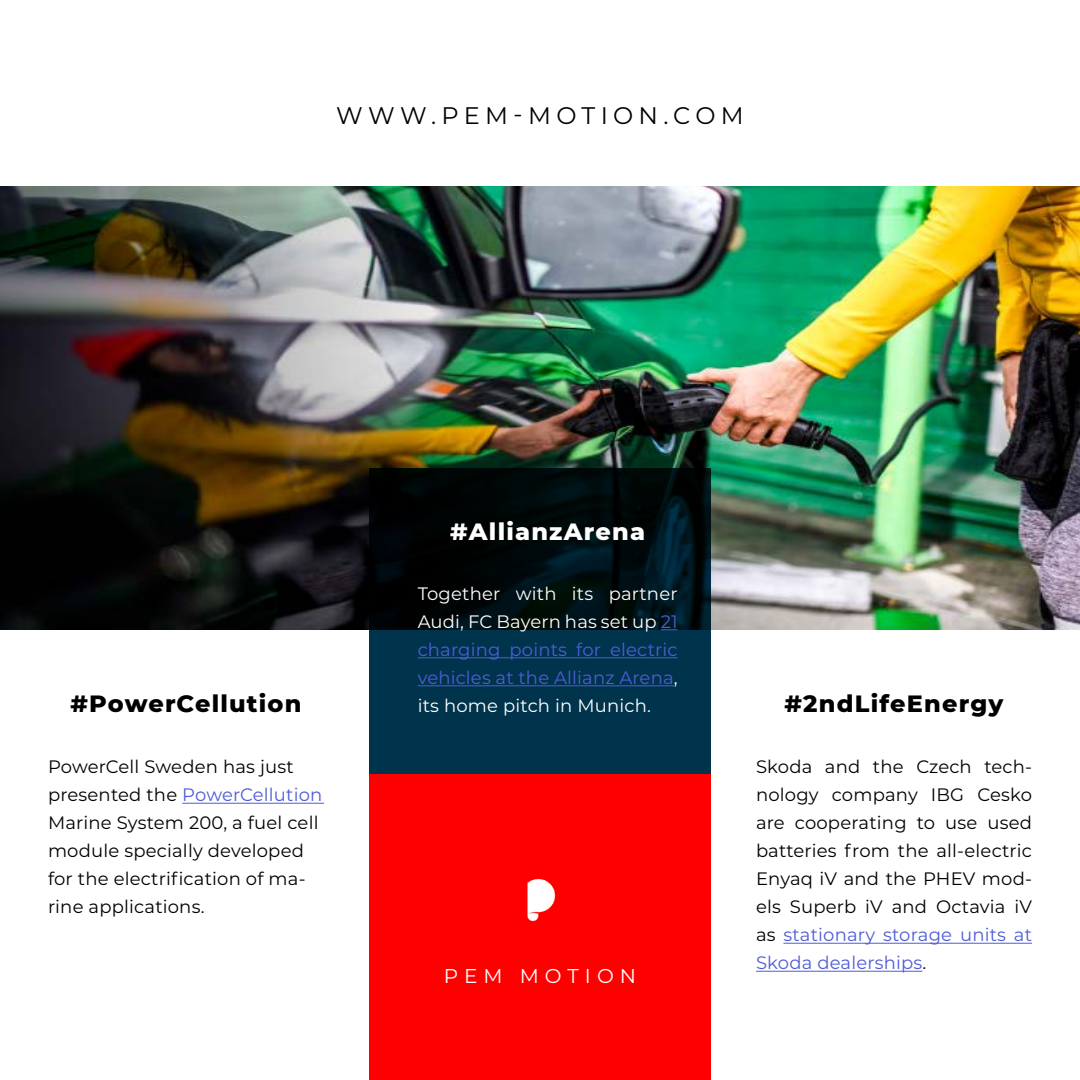
<style>
.page{position:relative;width:1080px;height:1080px;background:#fff}
.page>*{position:absolute;margin:0;border:0;box-sizing:border-box;transform-origin:0 0}
.t1{font:800 24px "Montserrat";letter-spacing:.05em;color:#000}
.t2{font:24px "Montserrat";letter-spacing:.22em;color:#000}
.t3{font:800 24px "Montserrat";letter-spacing:.05em;color:#fff}
.t4{font:20px "Montserrat";letter-spacing:.3em;color:#fff}
.t5{font:18px/28px "Montserrat";letter-spacing:.01em;color:#000}
.t6{font:18px/28px "Montserrat";letter-spacing:.01em;color:#fff;text-align:justify}
.s1{color:#4f5cd6}
</style>
<div class="page">
<img style="left:0;top:186px;width:1080px;height:444px">
<div style="left:369px;top:774px;width:342px;height:306px;background:#f00"></div>
<svg style="left:369px;top:468px;width:342px;height:306px"></svg>
<img style="left:525px;top:877px;width:33px;height:46px">
<svg style="left:661px;top:629px;width:17px;height:1px"></svg>
<hr style="left:418px;top:657px;width:260px;height:1px;background:#4f5cd6">
<hr style="left:418px;top:685px;width:256px;height:1px;background:#4f5cd6">
<hr style="left:182px;top:803px;width:142px;height:1px;background:#4f5cd6">
<hr style="left:783px;top:943px;width:249px;height:1px;background:#4f5cd6">
<hr style="left:756px;top:971px;width:167px;height:1px;background:#4f5cd6">
<h1 class="t2" style="left:336px;top:99px;width:409px">WWW.PEM-MOTION.COM</h1>
<h1 class="t3" style="left:450px;top:514px;width:196px">#AllianzArena</h1>
<p class="t6" style="left:418px;top:579px;width:261px">Together with its partner Audi, FC Bayern has set up <span class="s1">21 charging points for electric vehicles at the Allianz Arena</span>, its home pitch in Munich.</p>
<h1 class="t1" style="left:71px;top:686px;width:232px">#PowerCellution</h1>
<h1 class="t1" style="left:785px;top:686px;width:221px">#2ndLifeEnergy</h1>
<p class="t5" style="left:48px;top:752px;width:276px">PowerCell Sweden has just presented the <span class="s1">PowerCellution<br></span>Marine System 200, a fuel cell module specially developed for the electrification of ma&shy;rine applications.</p>
<p class="t5" style="left:756px;top:752px;width:278px;text-align:justify">Skoda and the Czech tech&shy;nology company IBG Cesko are cooperating to use used batteries from the all-electric Enyaq iV and the PHEV mod&shy;els Superb iV and Octavia iV as <span class="s1">stationary storage units at Skoda dealerships</span>.</p>
<p class="t4" style="left:444px;top:963px;width:194px">PEM MOTION</p>
</div>
